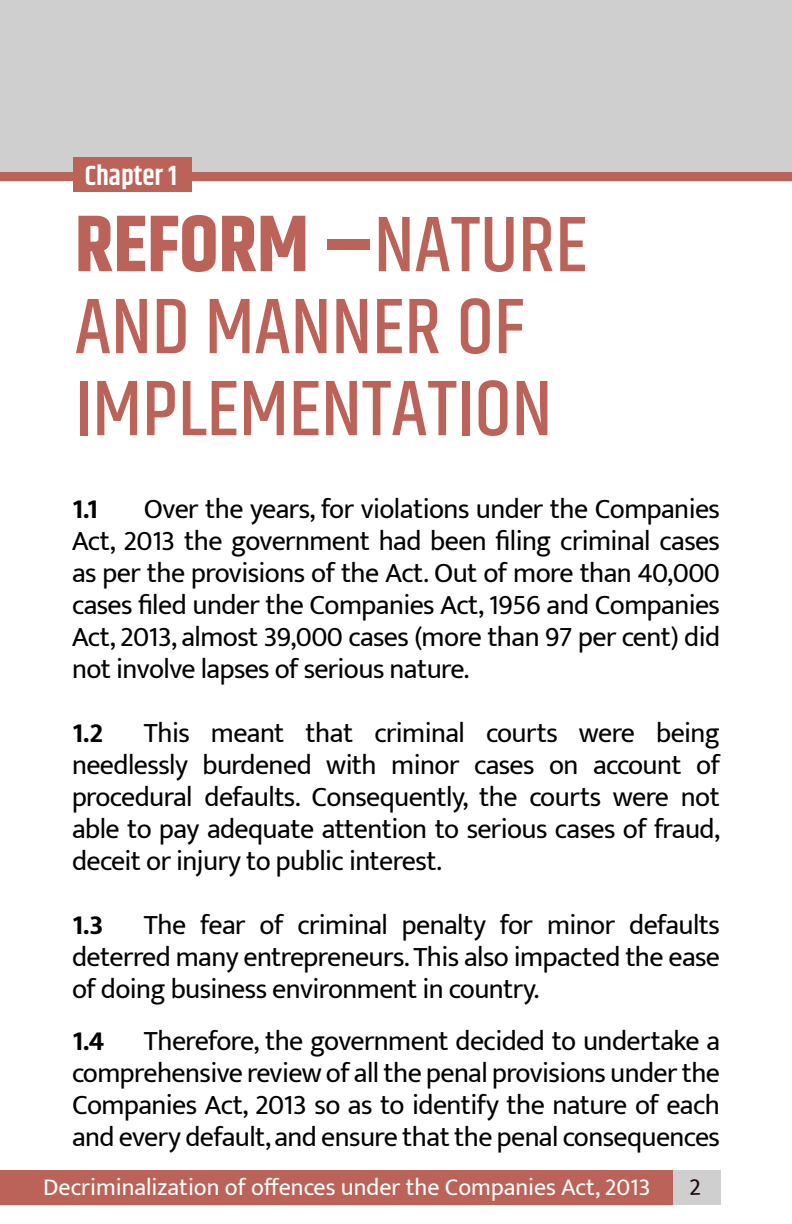
<style>
.page{position:relative;width:792px;height:1224px;background:#fff}
.page>*{position:absolute;margin:0;border:0;box-sizing:border-box;transform-origin:0 0}
.t1{font:500 80px/82px "Khand";color:#bb6359}
.t2{font:28px/32px "Mukta";letter-spacing:-.02em;color:#000;text-align:justify}
.t3{font:700 28px "Mukta";color:#000}
.t4{font:600 28px "Khand";color:#fff}
.t5{font:24px "Mukta";color:#fff}
.s1{font-weight:700}
</style>
<div class="page">
<div style="left:0;top:1171px;width:720px;height:34px;background:#cfcfd0"></div>
<div style="left:0;top:1171px;width:672px;height:34px;background:#bb6359"></div>
<div style="left:0;top:171px;width:792px;height:10px;background:#bb6359"></div>
<div style="left:0;top:0;width:792px;height:171px;background:#cfcfd0"></div>
<div style="left:73px;top:157px;width:119px;height:34px;background:#bb6359"></div>
<p class="t4" style="left:85px;top:157px;width:94px">Chapter 1</p>
<h1 class="t1" style="left:75px;top:209px;width:514px"><span class="s1">REFORM –</span>NATURE<br>AND MANNER OF<br>IMPLEMENTATION</h1>
<p class="t2" style="left:72px;top:492px;width:650px;text-indent:72px">Over the years, for violations under the Companies Act, 2013 the government had been filing criminal cases as per the provisions of the Act. Out of more than 40,000 cases filed under the Companies Act, 1956 and Companies Act, 2013, almost 39,000 cases (more than 97 per cent) did not involve lapses of serious nature.</p>
<p class="t3" style="left:72px;top:716px;width:33px">1.2</p>
<p class="t3" style="left:72px;top:492px;width:28px">1.1</p>
<p class="t2" style="left:72px;top:716px;width:650px;text-indent:72px">This meant that criminal courts were being needlessly burdened with minor cases on account of procedural defaults. Consequently, the courts were not able to pay adequate attention to serious cases of fraud, deceit or injury to public interest.</p>
<p class="t3" style="left:72px;top:908px;width:33px">1.3</p>
<p class="t2" style="left:72px;top:908px;width:650px;text-indent:72px">The fear of criminal penalty for minor defaults deterred many entrepreneurs. This also impacted the ease of doing business environment in country.</p>
<p class="t3" style="left:72px;top:1024px;width:34px">1.4</p>
<p class="t2" style="left:72px;top:1024px;width:650px;text-indent:72px">Therefore, the government decided to undertake a comprehensive review of all the penal provisions under the Companies Act, 2013 so as to identify the nature of each and every default, and ensure that the penal consequences</p>
<p class="t5" style="left:43px;top:1173px;width:609px">Decriminalization of offences under the Companies Act, 2013</p>
</div>
